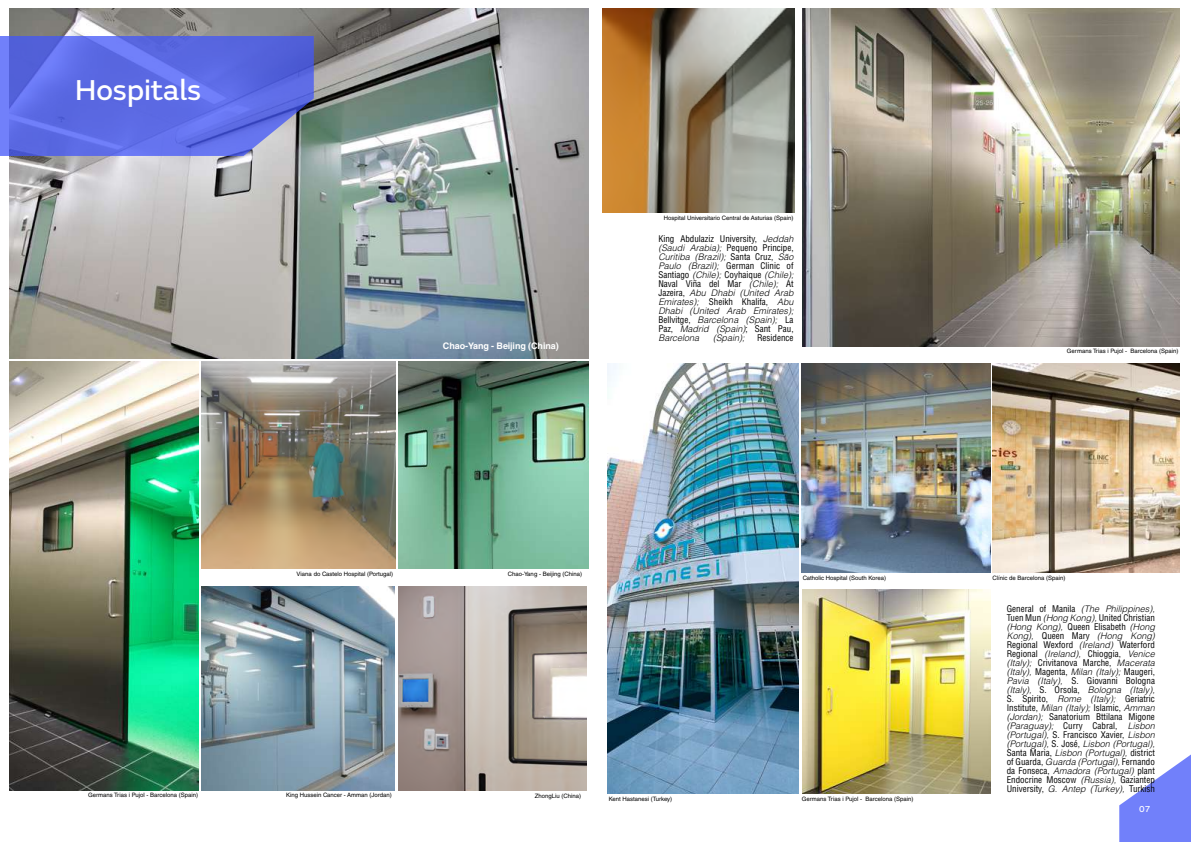
<style>
.page{position:relative;width:1191px;height:842px;background:#fff}
.page>*{position:absolute;margin:0;border:0;box-sizing:border-box;transform-origin:0 0}
.t1{font:30px "FS Emeric Core";color:#fff}
.t2{font:condensed 9px/9px "Helvetica LT Std";color:#000;text-align:justify}
.t3{font:italic 300 9px/9px "Helvetica LT Std";color:#000;text-align:justify}
.t4{font:700 9px "Helvetica LT Std";letter-spacing:-.01em;color:#fff}
.t5{font:9px "FS Emeric Core";color:#fff}
.t6{font:6px "Helvetica LT Std";color:#000}
.s1{font-weight:400;font-style:normal;font-stretch:condensed}
.s2{font-weight:300;font-style:italic;font-stretch:normal}
</style>
<div class="page">
<img style="left:9px;top:9px;width:579px;height:349px">
<img style="left:398px;top:361px;width:190px;height:207px">
<img style="left:398px;top:587px;width:188px;height:204px">
<img style="left:201px;top:587px;width:193px;height:204px">
<img style="left:201px;top:361px;width:194px;height:207px">
<img style="left:602px;top:9px;width:192px;height:204px">
<img style="left:607px;top:364px;width:192px;height:430px">
<img style="left:992px;top:364px;width:187px;height:209px">
<img style="left:802px;top:364px;width:188px;height:209px">
<img style="left:802px;top:589px;width:188px;height:205px">
<img style="left:9px;top:362px;width:189px;height:429px">
<img style="left:802px;top:9px;width:377px;height:337px">
<svg style="left:1119px;top:754px;width:72px;height:88px"></svg>
<svg style="left:0;top:36px;width:314px;height:120px;background:#606ee1"></svg>
<h1 class="t1" style="left:75px;top:68px;width:128px">Hospitals</h1>
<p class="t4" style="left:443px;top:341px;width:117px">Chao-Yang - Beijing (China)</p>
<p class="t6" style="left:664px;top:214px;width:131px">Hospital Universitario Central de Asturias (Spain)</p>
<p class="t3" style="left:658px;top:234px;width:137px"><span class="s1">King Abdulaziz University,</span> Jeddah (Saudi Arabia); <span class="s1">Pequeno Principe, </span>Curitiba (Brazil); <span class="s1">Santa Cruz,</span> São Paulo (Brazil); <span class="s1">German Clinic of Santiago</span> (Chile); <span class="s1">Coyhaique</span> (Chile); <span class="s1">Naval Viña del Mar</span> (Chile); <span class="s1">At Jazeira,</span> Abu Dhabi (United Arab Emirates); <span class="s1">Sheikh Khalifa,</span> Abu Dhabi (United Arab Emirates); <span class="s1">Bellvitge,</span> Barcelona (Spain); <span class="s1">La Paz,</span> Madrid (Spain)<span class="s1">; Sant Pau, </span>Barcelona</p>
<p class="t3" style="left:713px;top:333px;width:33px">(Spain);</p>
<p class="t2" style="left:757px;top:333px;width:38px">Residence</p>
<p class="t6" style="left:1066px;top:347px;width:113px">Germans Trias i Pujol - Barcelona (Spain)</p>
<p class="t6" style="left:88px;top:791px;width:111px">Germans Trias i Pujol - Barcelona (Spain)</p>
<p class="t6" style="left:297px;top:570px;width:98px">Viana do Castelo Hospital (Portugal)</p>
<p class="t6" style="left:508px;top:570px;width:76px">Chao-Yang - Beijing (China)</p>
<p class="t6" style="left:802px;top:574px;width:85px">Catholic Hospital (South Korea)</p>
<p class="t6" style="left:992px;top:574px;width:74px">Clínic de Barcelona (Spain)</p>
<p class="t6" style="left:286px;top:792px;width:107px">King Hussein Cancer - Amman (Jordan)</p>
<p class="t6" style="left:535px;top:792px;width:48px">ZhongLiu (China)</p>
<p class="t6" style="left:609px;top:795px;width:65px">Kent Hastanesi (Turkey)</p>
<p class="t6" style="left:801px;top:795px;width:113px">Germans Trias i Pujol - Barcelona (Spain)</p>
<p class="t2" style="left:1006px;top:604px;width:150px">General of Manila <span class="s2">(The Philippines), </span>Tuen Mun <span class="s2">(Hong Kong),</span> United Christian <span class="s2">(Hong Kong),</span> Queen Elisabeth <span class="s2">(Hong Kong),</span> Queen Mary <span class="s2">(Hong Kong)<br></span>Regional Wexford <span class="s2">(Ireland)</span> Waterford Regional <span class="s2">(Ireland),</span> Chioggia, <span class="s2">Venice (Italy);</span> Crivitanova Marche, <span class="s2">Macerata (Italy),</span> Magenta, <span class="s2">Milan (Italy);</span> Maugeri, <span class="s2">Pavia (Italy),</span> S. Giovanni Bologna <span class="s2">(Italy),</span> S. Orsola, <span class="s2">Bologna (Italy), </span>S. Spirito, <span class="s2">Rome (Italy);</span> Geriatric Institute, <span class="s2">Milan (Italy);</span> Islamic, <span class="s2">Amman (Jordan);</span> Sanatorium Bttilana Migone <span class="s2">(Paraguay);</span> Curry Cabral, <span class="s2">Lisbon (Portugal),</span> S. Francisco Xavier, <span class="s2">Lisbon (Portugal),</span> S. José, <span class="s2">Lisbon (Portugal), </span>Santa Maria, <span class="s2">Lisbon (Portugal),</span> district of Guarda, <span class="s2">Guarda (Portugal),</span> Fernando da Fonseca, <span class="s2">Amadora (Portugal)</span> plant Endocrine Moscow <span class="s2">(Russia),</span> Gaziantep University, <span class="s2">G. Antep (Turkey),</span> Turkish</p>
<p class="t5" style="left:1139px;top:802px;width:13px">07</p>
</div>
